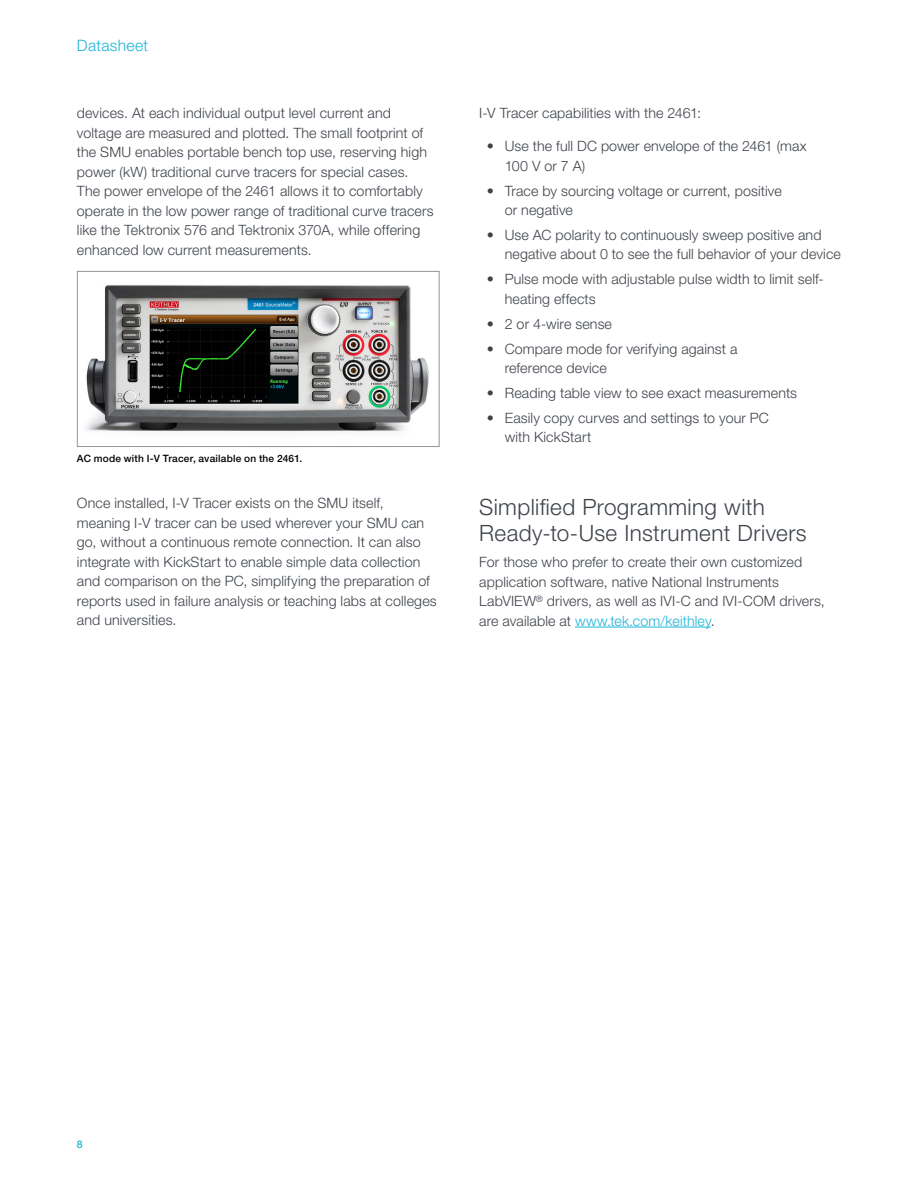
<style>
.page{position:relative;width:918px;height:1188px;background:#fff}
.page>*{position:absolute;margin:0;border:0;box-sizing:border-box;transform-origin:0 0}
.t1{font:300 22.5px/25.5px "Helvetica Neue LT Std";letter-spacing:.015em;color:#3e434a}
.t2{font:300 15.75px "Helvetica Neue LT Std";letter-spacing:.02em;color:#1cb5d8}
.t3{font:300 14.25px/19.5px "Helvetica Neue LT Std";letter-spacing:.01em;color:#3e434a}
.t4{font:500 10.5px "Helvetica Neue LT Std";color:#1cb5d8}
.t5{font:500 10.2px "Helvetica Neue LT Std";letter-spacing:.02em;color:#000}
.s1{color:#1cb5d8}
</style>
<div class="page">
<img style="left:85px;top:285px;width:344px;height:148px">
<div style="left:77px;top:271px;width:363px;height:176px;border:1px solid #939598"></div>
<hr style="left:575px;top:627px;width:136px;height:1px;background:#1cb5d8">
<p class="t2" style="left:77px;top:36px;width:73px">Datasheet</p>
<p class="t3" style="left:77px;top:103px;width:358px">devices. At each individual output level current and voltage are measured and plotted. The small footprint of the SMU enables portable bench top use, reserving high power (kW) traditional curve tracers for special cases.<br>The power envelope of the 2461 allows it to comfortably operate in the low power range of traditional curve tracers like the Tektronix 576 and Tektronix 370A, while offering enhanced low current measurements.</p>
<p class="t5" style="left:77px;top:452px;width:227px">AC mode with I-V Tracer, available on the 2461.</p>
<p class="t3" style="left:77px;top:493px;width:361px">Once installed, I-V Tracer exists on the SMU itself, meaning I-V tracer can be used wherever your SMU can go, without a continuous remote connection. It can also integrate with KickStart to enable simple data collection and comparison on the PC, simplifying the preparation of reports used in failure analysis or teaching labs at colleges and universities.</p>
<p class="t3" style="left:479px;top:103px;width:223px">I-V Tracer capabilities with the 2461:</p>
<p class="t3" style="left:505px;top:136px;width:304px;text-indent:-18px">• Use the full DC power envelope of the 2461 (max<br>100 V or 7 A)</p>
<p class="t3" style="left:505px;top:180px;width:279px;text-indent:-18px">• Trace by sourcing voltage or current, positive or negative</p>
<p class="t3" style="left:505px;top:225px;width:338px;text-indent:-18px">• Use AC polarity to continuously sweep positive and negative about 0 to see the full behavior of your device</p>
<p class="t3" style="left:505px;top:269px;width:321px;text-indent:-18px">• Pulse mode with adjustable pulse width to limit self&shy;heating effects</p>
<p class="t3" style="left:487px;top:314px;width:127px">• 2 or 4-wire sense</p>
<p class="t3" style="left:505px;top:339px;width:234px;text-indent:-18px">• Compare mode for verifying against a reference device</p>
<p class="t3" style="left:487px;top:383px;width:312px">• Reading table view to see exact measurements</p>
<p class="t3" style="left:505px;top:408px;width:266px;text-indent:-18px">• Easily copy curves and settings to your PC with KickStart</p>
<h1 class="t1" style="left:479px;top:494px;width:329px">Simplified Programming with<br>Ready-to-Use Instrument Drivers</h1>
<p class="t3" style="left:479px;top:552px;width:347px">For those who prefer to create their own customized application software, native National Instruments LabVIEW<sup>®</sup> drivers, as well as IVI-C and IVI-COM drivers, are available at <span class="s1">www.tek.com/keithley</span>.</p>
<p class="t4" style="left:77px;top:1138px;width:7px">8</p>
</div>
